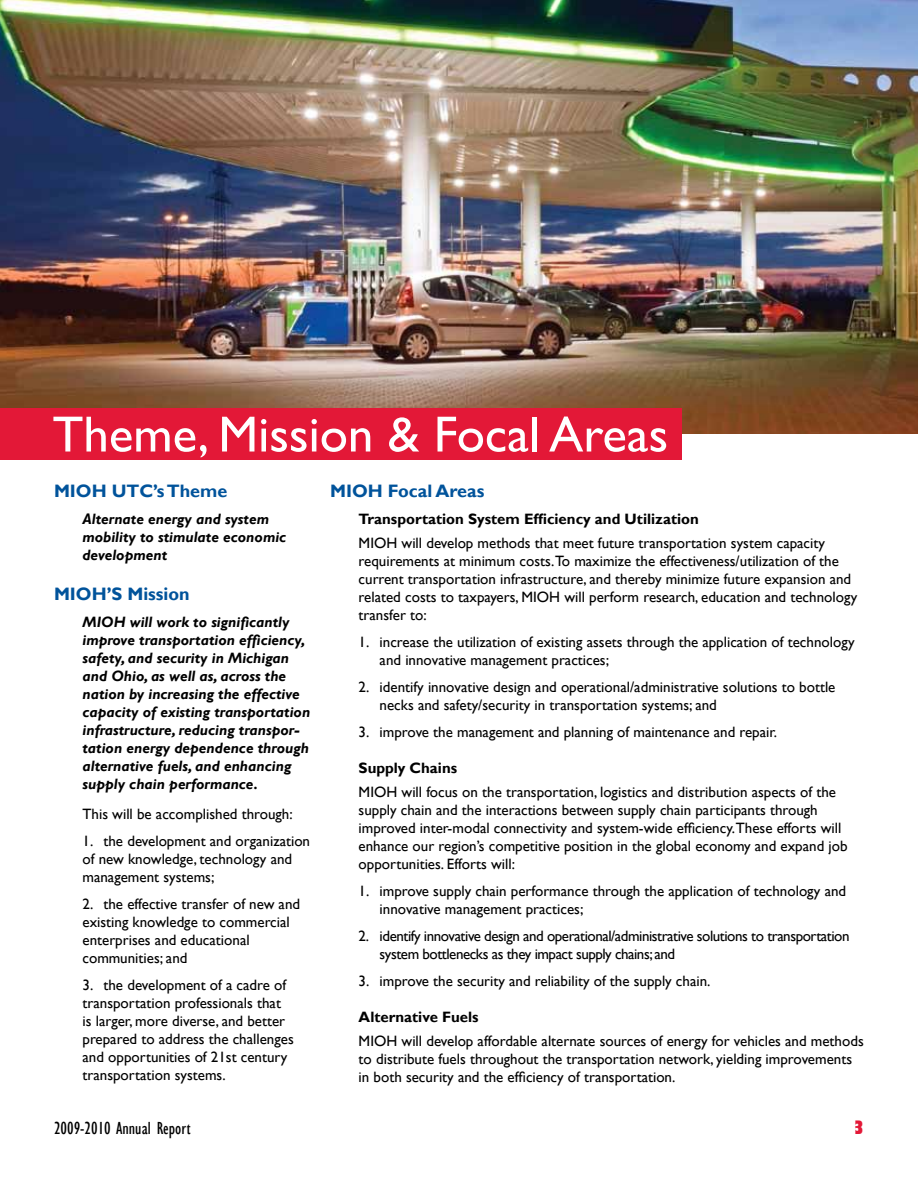
<style>
.page{position:relative;width:918px;height:1188px;background:#fff}
.page>*{position:absolute;margin:0;border:0;box-sizing:border-box;transform-origin:0 0}
.t1{font:51px "Gill Sans";color:#fff}
.t2{font:700 18px "Gill Sans";color:#00539b}
.t3{font:condensed 18px "Gill Sans";color:#000}
.t4{font:800 condensed 18px "Gill Sans";color:#e31837}
.t5{font:15px/18px "Gill Sans";color:#000}
.t6{font:italic 700 15px/18px "Gill Sans";color:#000}
.t7{font:15px/18px "Gill Sans";letter-spacing:-.03em;color:#000}
.t8{font:700 15px "Gill Sans";color:#000}
</style>
<div class="page">
<img style="left:0;top:0;width:918px;height:434px">
<div style="left:0;top:408px;width:682px;height:52px;background:#e31837"></div>
<h1 class="t1" style="left:53px;top:405px;width:617px">Theme, Mission &amp; Focal Areas</h1>
<p class="t2" style="left:54px;top:480px;width:175px">MIOH UTC’s Theme</p>
<p class="t6" style="left:82px;top:510px;width:205px">Alternate energy and system mobility to stimulate economic development</p>
<p class="t2" style="left:54px;top:583px;width:137px">MIOH’S Mission</p>
<p class="t6" style="left:82px;top:613px;width:229px">MIOH will work to significantly improve transportation efficiency, safety, and security in Michigan and Ohio, as well as, across the nation by increasing the effective capacity of existing transportation infrastructure, reducing transpor&shy;tation energy dependence through alternative fuels, and enhancing supply chain performance.</p>
<p class="t5" style="left:82px;top:805px;width:212px">This will be accomplished through:</p>
<p class="t5" style="left:82px;top:832px;width:229px">1. the development and organization of new knowledge, technology and management systems;</p>
<p class="t5" style="left:82px;top:895px;width:219px">2. the effective transfer of new and existing knowledge to commercial enterprises and educational communities; and</p>
<p class="t5" style="left:82px;top:976px;width:213px">3. the development of a cadre of transportation professionals that<br>is larger, more diverse, and better prepared to address the challenges and opportunities of 21st century transportation systems.</p>
<p class="t2" style="left:330px;top:480px;width:156px">MIOH Focal Areas</p>
<p class="t8" style="left:359px;top:510px;width:342px">Transportation System Efficiency and Utilization</p>
<p class="t5" style="left:359px;top:534px;width:500px">MIOH will develop methods that meet future transportation system capacity requirements at minimum costs.To maximize the effectiveness/utilization of the current transportation infrastructure, and thereby minimize future expansion and related costs to taxpayers, MIOH will perform research, education and technology transfer to:</p>
<p class="t5" style="left:380px;top:633px;width:476px;text-indent:-21px">1. increase the utilization of existing assets through the application of technology and innovative management practices;</p>
<p class="t5" style="left:380px;top:678px;width:457px;text-indent:-21px">2. identify innovative design and operational/administrative solutions to bottle necks and safety/security in transportation systems; and</p>
<p class="t5" style="left:359px;top:723px;width:420px">3. improve the management and planning of maintenance and repair.</p>
<p class="t8" style="left:359px;top:759px;width:100px">Supply Chains</p>
<p class="t5" style="left:359px;top:783px;width:490px">MIOH will focus on the transportation, logistics and distribution aspects of the supply chain and the interactions between supply chain participants through improved inter-modal connectivity and system-wide efficiency.These efforts will enhance our region’s competitive position in the global economy and expand job opportunities. Efforts will:</p>
<p class="t5" style="left:380px;top:882px;width:468px;text-indent:-21px">1. improve supply chain performance through the application of technology and innovative management practices;</p>
<p class="t7" style="left:380px;top:927px;width:471px;text-indent:-21px">2. identify innovative design and operational/administrative solutions to transportation system bottlenecks as they impact supply chains; and</p>
<p class="t5" style="left:359px;top:972px;width:353px">3. improve the security and reliability of the supply chain.</p>
<p class="t8" style="left:359px;top:1008px;width:122px">Alternative Fuels</p>
<p class="t5" style="left:359px;top:1032px;width:507px">MIOH will develop affordable alternate sources of energy for vehicles and methods to distribute fuels throughout the transportation network, yielding improvements in both security and the efficiency of transportation.</p>
<p class="t3" style="left:54px;top:1117px;width:138px">2009-2010 Annual Report</p>
<p class="t4" style="left:854px;top:1116px;width:12px">3</p>
</div>
